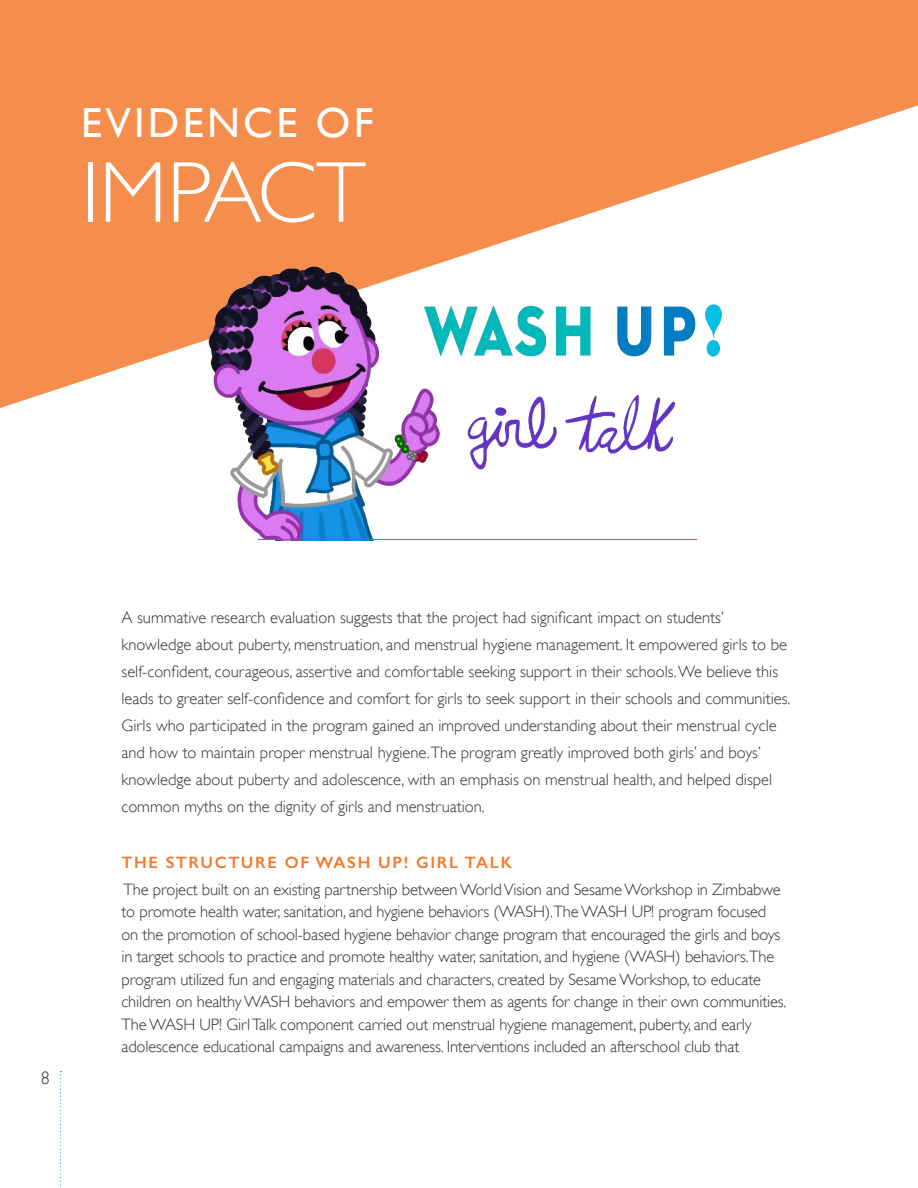
<style>
.page{position:relative;width:918px;height:1188px;background:#fff}
.page>*{position:absolute;margin:0;border:0;box-sizing:border-box;transform-origin:0 0}
.t1{font:300 87px "Gill Sans";color:#fff}
.t2{font:42px "Gill Sans";letter-spacing:.08em;color:#fff}
.t3{font:300 18px "Gill Sans";color:#313232}
.INTRO_TEXT{font:300 16.5px/27px "Gill Sans";letter-spacing:-.01em;color:#313232}
.t4{font:600 16.5px "Gill Sans";letter-spacing:.1em;color:#f4792a}
</style>
<div class="page">
<svg style="left:0;top:0;width:918px;height:408px;fill:#f58e4c"></svg>
<img style="left:192px;top:252px;width:99px;height:289px">
<img style="left:291px;top:252px;width:443px;height:289px">
<hr style="left:258px;top:539px;width:439px;height:1px;background:#9054a2">
<svg style="left:60px;top:1071px;width:2px;height:117px"></svg>
<h6 class="t2" style="left:81px;top:98px;width:294px">EVIDENCE OF</h6>
<h1 class="t1" style="left:81px;top:143px;width:287px">IMPACT</h1>
<p class="t3" style="left:41px;top:1067px;width:10px">8</p>
<p class="INTRO_TEXT" style="left:122px;top:604px;width:671px">A summative research evaluation suggests that the project had significant impact on students’ knowledge about puberty, menstruation, and menstrual hygiene management. It empowered girls to be self-confident, courageous, assertive and comfortable seeking support in their schools. We believe this leads to greater self-confidence and comfort for girls to seek support in their schools and communities.<br>Girls who participated in the program gained an improved understanding about their menstrual cycle and how to maintain proper menstrual hygiene.The program greatly improved both girls’ and boys’ knowledge about puberty and adolescence, with an emphasis on menstrual health, and helped dispel common myths on the dignity of girls and menstruation.</p>
<h3 class="t4" style="left:122px;top:852px;width:392px">THE STRUCTURE OF WASH UP! GIRL TALK</h3>
<p class="INTRO_TEXT" style="left:122px;top:878px;width:666px;line-height:22.5px">The project built on an existing partnership between World Vision and Sesame Workshop in Zimbabwe to promote health water, sanitation, and hygiene behaviors (WASH).The WASH UP! program focused on the promotion of school-based hygiene behavior change program that encouraged the girls and boys in target schools to practice and promote healthy water, sanitation, and hygiene (WASH) behaviors.The program utilized fun and engaging materials and characters, created by Sesame Workshop, to educate children on healthy WASH behaviors and empower them as agents for change in their own communities.<br>The WASH UP! Girl Talk component carried out menstrual hygiene management, puberty, and early adolescence educational campaigns and awareness. Interventions included an afterschool club that</p>
</div>
